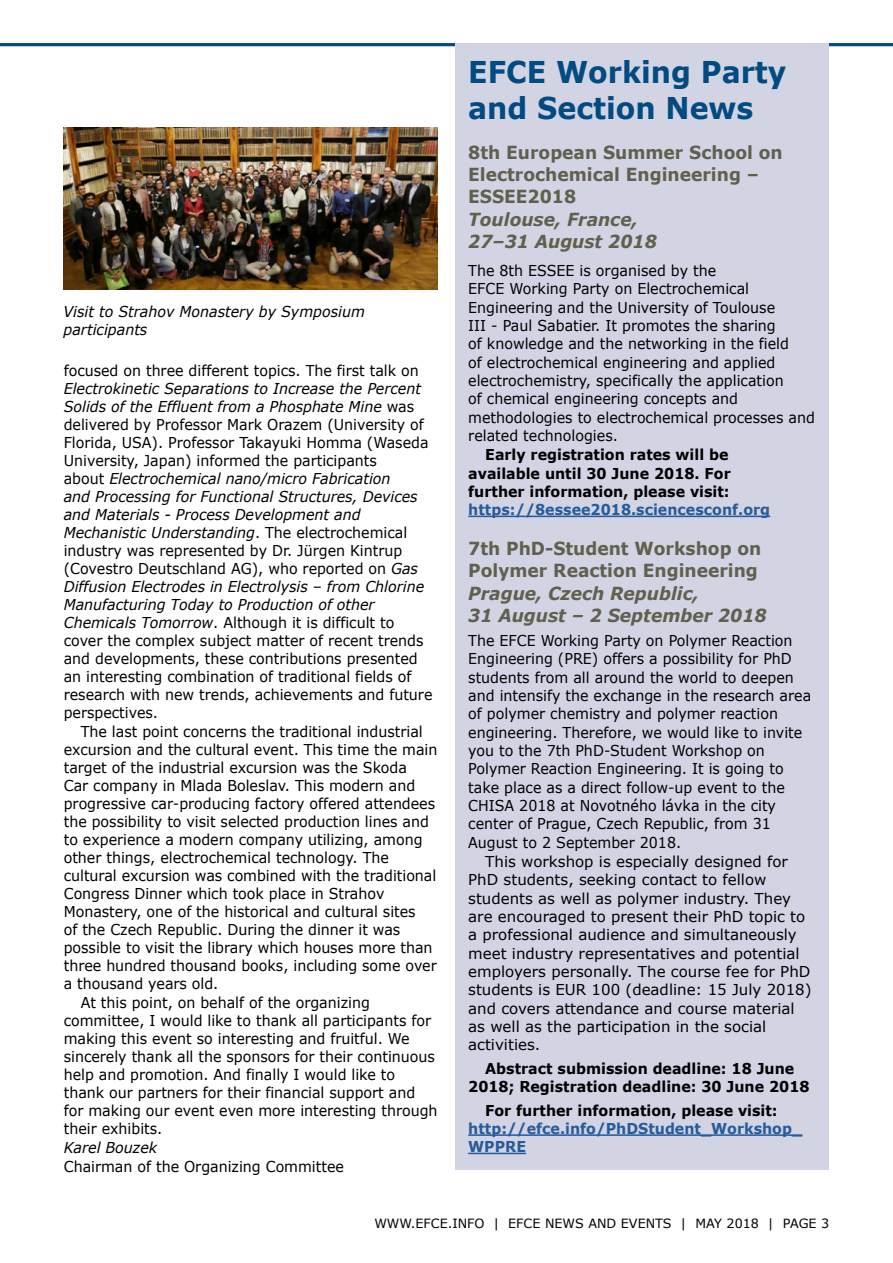
<style>
.page{position:relative;width:893px;height:1263px;background:#fff}
.page>*{position:absolute;margin:0;border:0;box-sizing:border-box;transform-origin:0 0}
.Event_head{font:700 30px/36.3px "Verdana";color:#024b81;scale:.95 1}
.Event_head-2{font:700 18px/21.9px "Verdana";color:#60604d;scale:.95 1}
.Event_location_date{font:italic 700 18px/21.9px "Verdana";color:#60604d;scale:.95 1}
.body{font:15px/18px "Verdana";color:#000;scale:.95 1}
.body-2{font:15px/18.3px "Verdana";color:#000}
.body-3{font:700 15px/18.3px "Verdana";color:#000;scale:.95 1}
.body-4{font:700 15px/18.3px "Verdana";color:#275b9b;scale:.95 1}
.body-5{font:italic 15px/18px "Verdana";color:#000;scale:.95 1}
.t1{font:12.75px "Verdana";color:#000}
.s1{font-style:italic}
.s2{color:#275b9b}
.s3{color:#000}
</style>
<div class="page">
<hr style="left:0;top:43px;width:893px;height:3px;background:#024b81">
<div style="left:455px;top:43px;width:374px;height:1126px;background:#d2d4e4"></div>
<hr style="left:468px;top:516px;width:302px;height:1px;background:#275b9b">
<hr style="left:468px;top:1134px;width:334px;height:2px;background:#275b9b">
<hr style="left:468px;top:1153px;width:58px;height:1px;background:#275b9b">
<img style="left:64px;top:128px;width:374px;height:162px">
<p class="body-5" style="left:64px;top:302px;width:319px">Visit to Strahov Monastery by Symposium participants</p>
<p class="body" style="left:64px;top:361px;width:390px">focused on three different topics. The first talk on <span class="s1">Electrokinetic Separations to Increase the Percent Solids of the Effluent from a Phosphate Mine</span> was delivered by Professor Mark Orazem (University of Florida, USA). Professor Takayuki Homma (Waseda University, Japan) informed the participants<br>about <span class="s1">Electrochemical nano/micro Fabrication<br>and Processing for Functional Structures, Devices and Materials - Process Development and Mechanistic Understanding</span>. The electrochemical industry was represented by Dr. Jürgen Kintrup (Covestro Deutschland AG), who reported on <span class="s1">Gas Diffusion Electrodes in Electrolysis – from Chlorine Manufacturing Today to Production of other Chemicals Tomorrow</span>. Although it is difficult to cover the complex subject matter of recent trends and developments, these contributions presented an interesting combination of traditional fields of research with new trends, achievements and future perspectives.</p>
<p class="body" style="left:64px;top:722px;width:395px;text-indent:17px">The last point concerns the traditional industrial excursion and the cultural event. This time the main target of the industrial excursion was the Skoda<br>Car company in Mlada Boleslav. This modern and progressive car-producing factory offered attendees the possibility to visit selected production lines and to experience a modern company utilizing, among other things, electrochemical technology. The cultural excursion was combined with the traditional Congress Dinner which took place in Strahov Monastery, one of the historical and cultural sites<br>of the Czech Republic. During the dinner it was possible to visit the library which houses more than three hundred thousand books, including some over a thousand years old.</p>
<p class="body" style="left:64px;top:993px;width:395px;text-indent:17px">At this point, on behalf of the organizing committee, I would like to thank all participants for making this event so interesting and fruitful. We sincerely thank all the sponsors for their continuous help and promotion. And finally I would like to thank our partners for their financial support and for making our event even more interesting through their exhibits.</p>
<p class="body-5" style="left:64px;top:1138px;width:100px">Karel Bouzek</p>
<p class="body" style="left:64px;top:1157px;width:296px">Chairman of the Organizing Committee</p>
<p class="Event_head" style="left:468px;top:53px;width:336px">EFCE Working Party and Section News</p>
<p class="Event_head-2" style="left:468px;top:141px;width:333px">8th European Summer School on<br>Electrochemical Engineering –<br>ESSEE2018</p>
<p class="Event_location_date" style="left:468px;top:208px;width:200px">Toulouse, France,<br>27–31 August 2018</p>
<p class="body" style="left:468px;top:261px;width:367px">The 8th ESSEE is organised by the<br>EFCE Working Party on Electrochemical Engineering and the University of Toulouse<br>III - Paul Sabatier. It promotes the sharing<br>of knowledge and the networking in the field<br>of electrochemical engineering and applied electrochemistry, specifically the application<br>of chemical engineering concepts and methodologies to electrochemical processes and related technologies.</p>
<p class="body-3" style="left:468px;top:445px;width:319px;text-indent:17px">Early registration rates will be available until 30 June 2018. For further information, please visit: <span class="s2">https://8essee2018.sciencesconf.org</span></p>
<p class="Event_head-2" style="left:468px;top:537px;width:310px">7th PhD-Student Workshop on<br>Polymer Reaction Engineering</p>
<p class="Event_location_date" style="left:468px;top:582px;width:316px">Prague, Czech Republic,<br>31 August – 2 September 2018</p>
<p class="body" style="left:468px;top:631px;width:363px">The EFCE Working Party on Polymer Reaction Engineering (PRE) offers a possibility for PhD students from all around the world to deepen and intensify the exchange in the research area of polymer chemistry and polymer reaction engineering. Therefore, we would like to invite you to the 7th PhD-Student Workshop on Polymer Reaction Engineering. It is going to take place as a direct follow-up event to the CHISA 2018 at Novotného lávka in the city center of Prague, Czech Republic, from 31<br>August to 2 September 2018.</p>
<p class="body-2" style="left:468px;top:852px;width:345px;text-indent:17px">This workshop is especially designed for PhD students, seeking contact to fellow students as well as polymer industry. They are encouraged to present their PhD topic to a professional audience and simultaneously meet industry representatives and potential employers personally. The course fee for PhD students is EUR 100 (deadline: 15 July 2018) and covers attendance and course material as well as the participation in the social activities.</p>
<p class="body-3" style="left:468px;top:1059px;width:361px;text-align:center">Abstract submission deadline: 18 June<br>2018; Registration deadline: 30 June 2018</p>
<p class="body-4" style="left:468px;top:1101px;width:353px;text-indent:17px"><span class="s3">For further information, please visit: </span>http://efce.info/PhDStudent_Workshop_<br>WPPRE</p>
<p class="t1" style="left:374px;top:1215px;width:456px">WWW.EFCE.INFO | EFCE NEWS AND EVENTS | MAY 2018 | PAGE 3</p>
</div>
